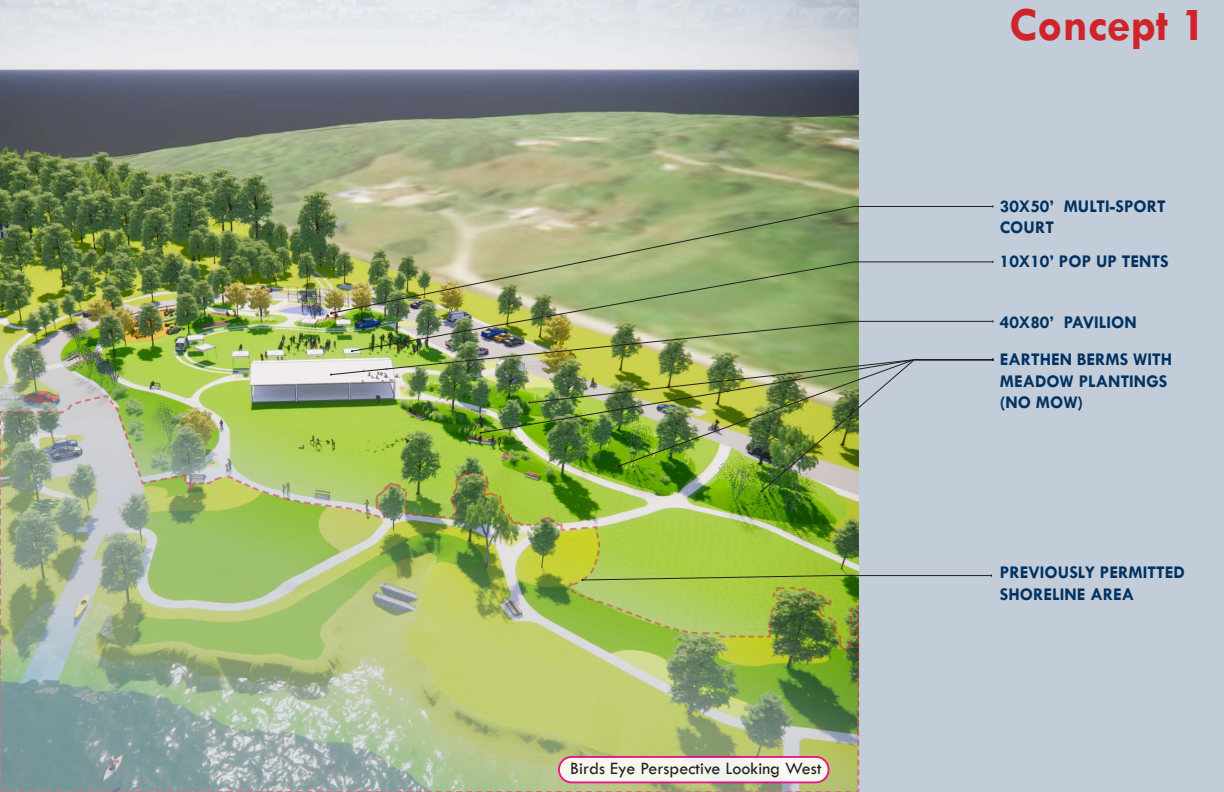
<style>
.page{position:relative;width:1224px;height:792px;background:#c2cdd9}
.page>*{position:absolute;margin:0;border:0;box-sizing:border-box;transform-origin:0 0}
.t1{font:700 48px "Tw Cen";color:#d1232a}
.t2{font:700 18px/21.6px "Tw Cen";color:#003262}
.t3{font:18px "Tw Cen";color:#231f20}
</style>
<div class="page">
<img style="left:0;top:0;width:859px;height:320px">
<svg style="left:331px;top:206px;width:662px;height:108px"></svg>
<img style="left:351px;top:261px;width:642px;height:59px">
<img style="left:0;top:320px;width:994px;height:472px">
<p class="t3" style="left:570px;top:757px;width:253px">Birds Eye Perspective Looking West</p>
<p class="t1" style="left:1009px;top:-4px;width:199px">Concept 1</p>
<p class="t2" style="left:1000px;top:195px;width:168px">30X50’ MULTI-SPORT<br>COURT</p>
<p class="t2" style="left:1000px;top:250px;width:170px">10X10’ POP UP TENTS</p>
<p class="t2" style="left:1000px;top:311px;width:139px">40X80’ PAVILION</p>
<p class="t2" style="left:1000px;top:348px;width:174px">EARTHEN BERMS WITH<br>MEADOW PLANTINGS</p>
<p class="t2" style="left:1000px;top:391px;width:85px">(NO MOW)</p>
<p class="t2" style="left:1000px;top:561px;width:187px">PREVIOUSLY PERMITTED</p>
<p class="t2" style="left:1000px;top:583px;width:136px">SHORELINE AREA</p>
</div>
